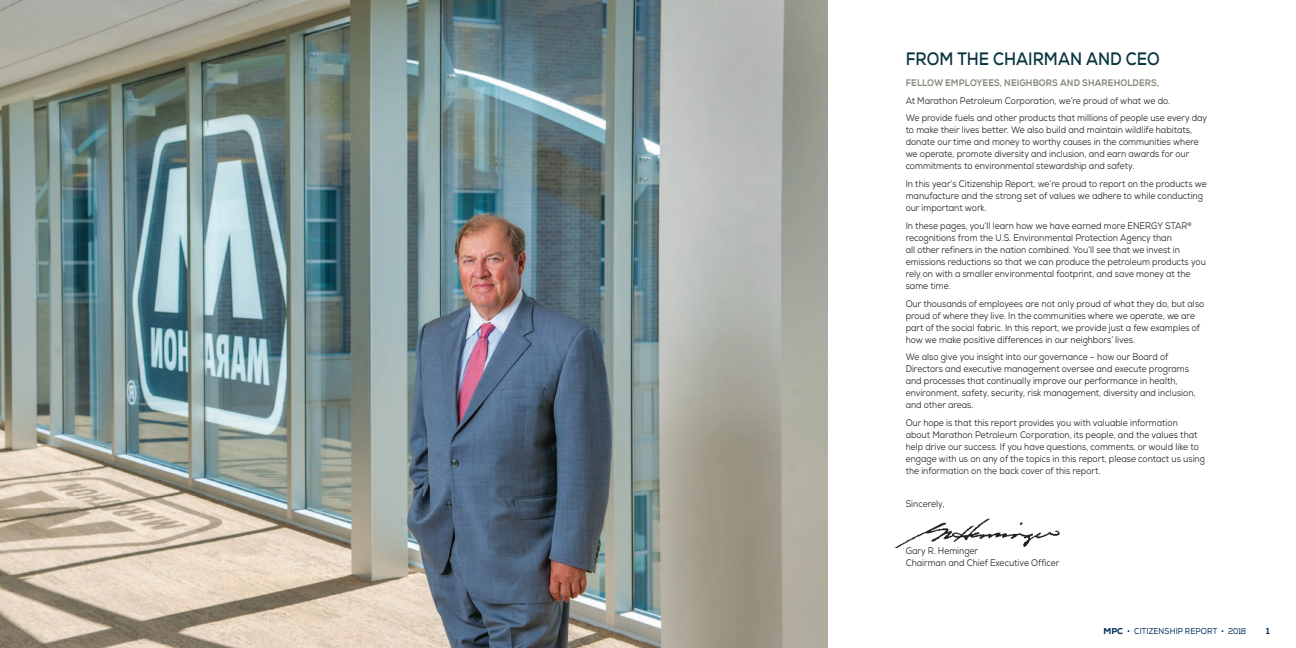
<style>
.page{position:relative;width:1296px;height:648px;background:#fff}
.page>*{position:absolute;margin:0;border:0;box-sizing:border-box;transform-origin:0 0}
.t1{font:700 18px "Nexa";color:#093540;scale:.87 1}
.t2{font:9.5px/12px "Nexa";color:#231f20;scale:.9 1}
.t3{font:800 9.5px "Nexa";letter-spacing:.015em;color:#8a8677;scale:.9 1}
.t4{font:800 9px "Nexa";color:#002f5c}
.t5{font:8.5px "Nexa";letter-spacing:.015em;color:#002f5c;scale:.9 1}
.s1{font-weight:800}
</style>
<div class="page">
<img style="left:0;top:0;width:828px;height:648px">
<img style="left:894px;top:518px;width:166px;height:30px">
<h1 class="t1" style="left:906px;top:48px;width:293px">FROM THE CHAIRMAN AND CEO</h1>
<p class="t3" style="left:906px;top:77px;width:283px">FELLOW EMPLOYEES, NEIGHBORS AND SHAREHOLDERS,</p>
<p class="t2" style="left:906px;top:91px;width:337px;line-height:17.8px">At Marathon Petroleum Corporation, we’re proud of what we do.<br>We provide fuels and other products that millions of people use every day</p>
<p class="t2" style="left:906px;top:124px;width:327px">to make their lives better. We also build and maintain wildlife habitats, donate our time and money to worthy causes in the communities where we operate, promote diversity and inclusion, and earn awards for our commitments to environmental stewardship and safety.</p>
<p class="t2" style="left:906px;top:178px;width:336px">In this year’s Citizenship Report, we’re proud to report on the products we manufacture and the strong set of values we adhere to while conducting our important work.</p>
<p class="t2" style="left:906px;top:220px;width:335px">In these pages, you’ll learn how we have earned more ENERGY STAR<sup>® </sup>recognitions from the U.S. Environmental Protection Agency than<br>all other refiners in the nation combined. You’ll see that we invest in emissions reductions so that we can produce the petroleum products you rely on with a smaller environmental footprint, and save money at the same time.</p>
<p class="t2" style="left:906px;top:297px;width:333px">Our thousands of employees are not only proud of what they do, but also proud of where they live. In the communities where we operate, we are part of the social fabric. In this report, we provide just a few examples of how we make positive differences in our neighbors’ lives.</p>
<p class="t2" style="left:906px;top:351px;width:324px">We also give you insight into our governance – how our Board of Directors and executive management oversee and execute programs and processes that continually improve our performance in health, environment, safety, security, risk management, diversity and inclusion, and other areas.</p>
<p class="t2" style="left:906px;top:417px;width:334px">Our hope is that this report provides you with valuable information<br>about Marathon Petroleum Corporation, its people, and the values that help drive our success. If you have questions, comments, or would like to engage with us on any of the topics in this report, please contact us using the information on the back cover of this report.</p>
<p class="t2" style="left:906px;top:497px;width:45px">Sincerely,</p>
<p class="t2" style="left:906px;top:545px;width:172px">Gary R. Heminger<br>Chairman and Chief Executive Officer</p>
<p class="t5" style="left:1104px;top:626px;width:160px"><span class="s1">MPC</span> • CITIZENSHIP REPORT • 2018</p>
<p class="t4" style="left:1266px;top:626px;width:6px">1</p>
</div>
